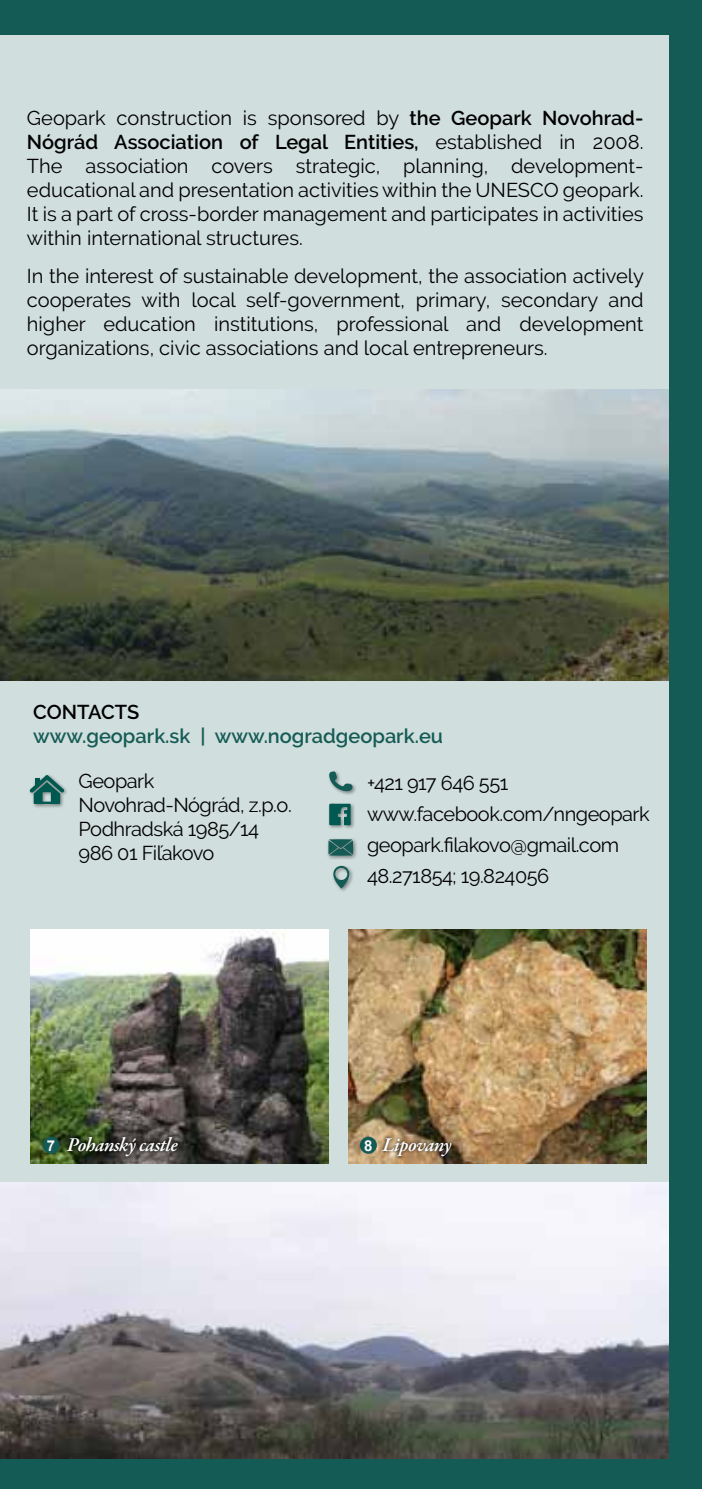
<style>
.page{position:relative;width:702px;height:1489px;background:#fff}
.page>*{position:absolute;margin:0;border:0;box-sizing:border-box;transform-origin:0 0}
.t1{font:20px/24px "Raleway";letter-spacing:-.025em;color:#000;text-align:justify}
.t2{font:600 20px "Raleway";color:#155b55}
.t3{font:italic 600 20px "Garamond Premr Pro";letter-spacing:-.025em;color:#fff}
.t4{font:600 20px "Raleway";letter-spacing:-.005em;color:#000}
.s1{font-weight:600}
.s2{font-family:"Arial";font-weight:700;font-style:normal;font-size:15px}
</style>
<div class="page">
<div style="left:0;top:0;width:702px;height:1488px;background:#155b55"></div>
<div style="left:0;top:35px;width:668px;height:1416px;background:#d0dedd"></div>
<img style="left:0;top:389px;width:668px;height:291px">
<img style="left:0;top:1182px;width:668px;height:276px">
<div style="left:28px;top:774px;width:40px;height:34px;background:#000;opacity:.4"></div>
<svg style="left:30px;top:775px;width:34px;height:29px"></svg>
<div style="left:326px;top:837px;width:32px;height:22px;background:#000;opacity:.4"></div>
<svg style="left:328px;top:839px;width:25px;height:16px"></svg>
<div style="left:327px;top:769px;width:30px;height:26px;background:#000;opacity:.4"></div>
<svg style="left:328px;top:771px;width:24px;height:20px"></svg>
<div style="left:332px;top:864px;width:21px;height:28px;background:#000;opacity:.4"></div>
<svg style="left:332px;top:865px;width:17px;height:23px"></svg>
<div style="left:328px;top:801px;width:27px;height:28px;background:#000;opacity:.4"></div>
<svg style="left:329px;top:803px;width:22px;height:22px"></svg>
<img style="left:30px;top:929px;width:298px;height:234px">
<div style="left:63px;top:1133px;width:117px;height:26px;background:#000;opacity:.85"></div>
<div style="left:43px;top:1136px;width:17px;height:17px;background:#155b55;border-radius:50%"></div>
<img style="left:348px;top:929px;width:298px;height:234px">
<div style="left:378px;top:1134px;width:76px;height:25px;background:#000;opacity:.85"></div>
<div style="left:360px;top:1136px;width:17px;height:17px;background:#155b55;border-radius:50%"></div>
<p class="t1" style="left:27px;top:106px;width:618px">Geopark construction is sponsored by <span class="s1">the Geopark Novohrad-Nógrád Association of Legal Entities,</span> established in 2008.<br>The association covers strategic, planning, development&shy;educational and presentation activities within the UNESCO geopark.<br>It is a part of cross-border management and participates in activities within international structures.</p>
<p class="t1" style="left:27px;top:264px;width:618px">In the interest of sustainable development, the association actively cooperates with local self-government, primary, secondary and higher education institutions, professional and development organizations, civic associations and local entrepreneurs.</p>
<p class="t4" style="left:33px;top:700px;width:107px">CONTACTS</p>
<p class="t2" style="left:33px;top:724px;width:411px">www.geopark.sk | www.nogradgeopark.eu</p>
<p class="t1" style="left:78px;top:769px;width:215px;text-align:left">Geopark<br>Novohrad-Nógrád, z.p.o.<br>Podhradská 1985/14<br>986 01 Fiľakovo</p>
<p class="t1" style="left:367px;top:767px;width:284px;line-height:31px;text-align:left">+421 917 646 551 www.facebook.com/nngeopark geopark.filakovo@gmail.com<br>48.271854; 19.824056</p>
<p class="t3" style="left:47px;top:1132px;width:132px"><span class="s2">7</span> Pohanský castle</p>
<p class="t3" style="left:364px;top:1132px;width:89px"><span class="s2">8</span> Lipovany</p>
</div>
